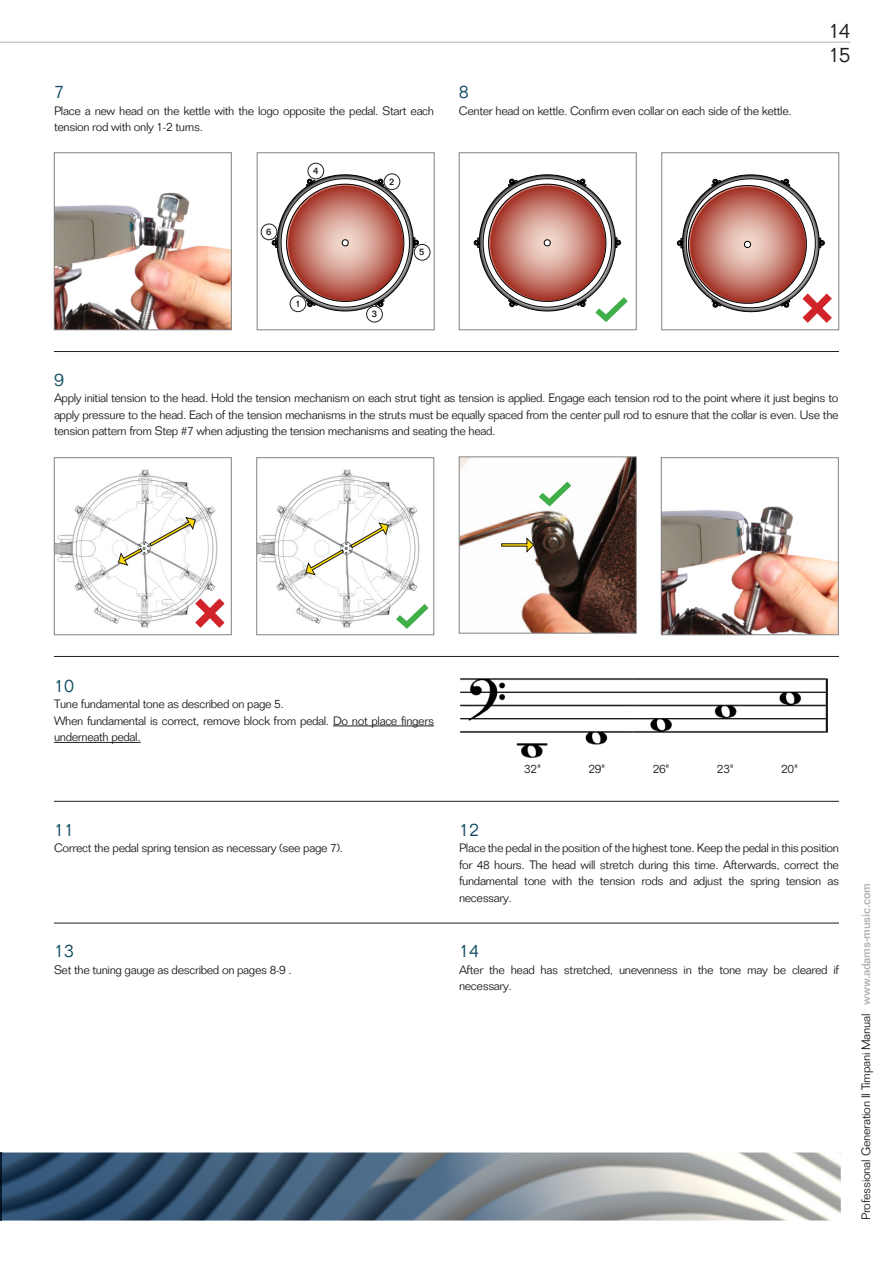
<style>
.page{position:relative;width:893px;height:1263px;background:#fff}
.page>*{position:absolute;margin:0;border:0;box-sizing:border-box;transform-origin:0 0}
.t1{font:300 21px/24px "Folio Std";color:#231f20}
.t2{font:300 18px "Folio Std";color:#114c63}
.t3{font:300 12px/16.5px "Folio Std";letter-spacing:-.03em;color:#231f20}
.t4{font:500 9.45px "Folio Std";color:#231f20}
.s1{font-weight:500;color:#b2b3b7}
</style>
<div class="page">
<hr style="left:0;top:42px;width:850px;height:1px;background:#b2b3b7">
<img style="left:1px;top:1152px;width:840px;height:68px">
<hr style="left:333px;top:726px;width:101px;height:1px;background:#231f20">
<hr style="left:54px;top:742px;width:87px;height:1px;background:#231f20">
<img style="left:460px;top:678px;width:368px;height:80px">
<hr style="left:54px;top:656px;width:785px;height:1px;background:#231f20">
<hr style="left:54px;top:801px;width:785px;height:1px;background:#231f20">
<hr style="left:54px;top:923px;width:785px;height:1px;background:#231f20">
<hr style="left:0;top:1152px;width:1px;height:68px;background:#114c63">
<img style="left:56px;top:192px;width:174px;height:136px">
<div style="left:54px;top:152px;width:178px;height:178px;border:1px solid #808285"></div>
<img style="left:663px;top:506px;width:174px;height:127px">
<div style="left:661px;top:457px;width:178px;height:178px;border:1px solid #808285"></div>
<hr style="left:54px;top:351px;width:785px;height:1px;background:#231f20">
<svg style="left:272px;top:174px;width:147px;height:137px"></svg>
<div style="left:257px;top:152px;width:177px;height:178px;border:1px solid #808285"></div>
<div style="left:290px;top:296px;width:16px;height:16px;background:#fff;border-radius:50%"></div>
<div style="left:290px;top:296px;width:16px;height:16px;border:1px solid #231f20;border-radius:50%"></div>
<div style="left:367px;top:306px;width:15px;height:16px;background:#fff;border-radius:50%"></div>
<div style="left:366px;top:306px;width:17px;height:16px;border:1px solid #231f20;border-radius:50%"></div>
<div style="left:384px;top:174px;width:16px;height:16px;background:#fff;border-radius:50%"></div>
<div style="left:384px;top:174px;width:16px;height:16px;border:1px solid #231f20;border-radius:50%"></div>
<div style="left:308px;top:163px;width:16px;height:16px;background:#fff;border-radius:50%"></div>
<div style="left:308px;top:163px;width:16px;height:16px;border:1px solid #231f20;border-radius:50%"></div>
<div style="left:261px;top:224px;width:16px;height:16px;background:#fff;border-radius:50%"></div>
<div style="left:261px;top:224px;width:16px;height:16px;border:1px solid #231f20;border-radius:50%"></div>
<div style="left:414px;top:244px;width:16px;height:16px;background:#fff;border-radius:50%"></div>
<div style="left:414px;top:244px;width:16px;height:16px;border:1px solid #231f20;border-radius:50%"></div>
<div style="left:459px;top:152px;width:177px;height:178px;border:1px solid #808285"></div>
<svg style="left:474px;top:174px;width:154px;height:148px"></svg>
<img style="left:461px;top:459px;width:173px;height:172px">
<svg style="left:501px;top:537px;width:34px;height:16px"></svg>
<svg style="left:537px;top:480px;width:36px;height:28px"></svg>
<div style="left:661px;top:152px;width:178px;height:178px;border:1px solid #808285"></div>
<svg style="left:677px;top:175px;width:155px;height:148px"></svg>
<img style="left:56px;top:469px;width:162px;height:159px">
<div style="left:54px;top:457px;width:178px;height:178px;border:1px solid #808285"></div>
<svg style="left:149px;top:516px;width:47px;height:31px"></svg>
<svg style="left:117px;top:548px;width:26px;height:18px"></svg>
<svg style="left:193px;top:597px;width:32px;height:31px"></svg>
<img style="left:258px;top:469px;width:162px;height:159px">
<div style="left:256px;top:457px;width:178px;height:178px;border:1px solid #808285"></div>
<svg style="left:350px;top:522px;width:39px;height:27px"></svg>
<svg style="left:305px;top:549px;width:39px;height:27px"></svg>
<svg style="left:394px;top:602px;width:35px;height:27px"></svg>
<h2 class="t2" style="left:54px;top:81px;width:12px">7</h2>
<p class="t3" style="left:54px;top:102px;width:382px">Place a new head on the kettle with the logo opposite the pedal. Start each tension rod with only 1-2 turns.</p>
<p class="t4" style="left:266px;top:226px;width:7px">6</p>
<p class="t4" style="left:313px;top:165px;width:7px">4</p>
<p class="t4" style="left:295px;top:298px;width:7px">1</p>
<p class="t4" style="left:389px;top:176px;width:7px">2</p>
<p class="t4" style="left:372px;top:308px;width:7px">3</p>
<p class="t4" style="left:419px;top:246px;width:7px">5</p>
<h2 class="t2" style="left:459px;top:81px;width:12px">8</h2>
<p class="t3" style="left:459px;top:102px;width:334px">Center head on kettle. Confirm even collar on each side of the kettle.</p>
<h1 class="t1" style="left:829px;top:18px;width:23px">14<br>15</h1>
<h2 class="t2" style="left:54px;top:369px;width:12px">9</h2>
<p class="t3" style="left:54px;top:390px;width:786px;text-align:justify">Apply initial tension to the head. Hold the tension mechanism on each strut tight as tension is applied. Engage each tension rod to the point where it just begins to apply pressure to the head. Each of the tension mechanisms in the struts must be equally spaced from the center pull rod to esnure that the collar is even. Use the tension pattern from Step #7 when adjusting the tension mechanisms and seating the head.</p>
<h2 class="t2" style="left:54px;top:675px;width:22px">10</h2>
<p class="t3" style="left:54px;top:696px;width:382px">Tune fundamental tone as described on page 5.<br>When fundamental is correct, remove block from pedal. Do not place fingers underneath pedal.</p>
<h2 class="t2" style="left:54px;top:818px;width:22px">11</h2>
<p class="t3" style="left:54px;top:840px;width:291px">Correct the pedal spring tension as necessary (see page 7).</p>
<h2 class="t2" style="left:54px;top:940px;width:22px">13</h2>
<p class="t3" style="left:54px;top:961px;width:239px">Set the tuning gauge as described on pages 8-9 .</p>
<p class="t3" style="left:524px;top:761px;width:18px">32"</p>
<p class="t3" style="left:588px;top:761px;width:18px">29"</p>
<p class="t3" style="left:653px;top:761px;width:18px">26"</p>
<p class="t3" style="left:717px;top:761px;width:18px">23"</p>
<p class="t3" style="left:781px;top:761px;width:18px">20"</p>
<h2 class="t2" style="left:459px;top:818px;width:22px">12</h2>
<p class="t3" style="left:459px;top:840px;width:382px;text-align:justify">Place the pedal in the position of the highest tone. Keep the pedal in this position for 48 hours. The head will stretch during this time. Afterwards, correct the fundamental tone with the tension rods and adjust the spring tension as necessary.</p>
<h2 class="t2" style="left:459px;top:940px;width:22px">14</h2>
<p class="t3" style="left:459px;top:961px;width:382px">After the head has stretched, unevenness in the tone may be cleared if necessary.</p>
<p class="t3" style="left:857px;top:1220px;width:339px;rotate:-90deg">Professional Generation II Timpani Manual <span class="s1">www.adams-music.com</span></p>
</div>
